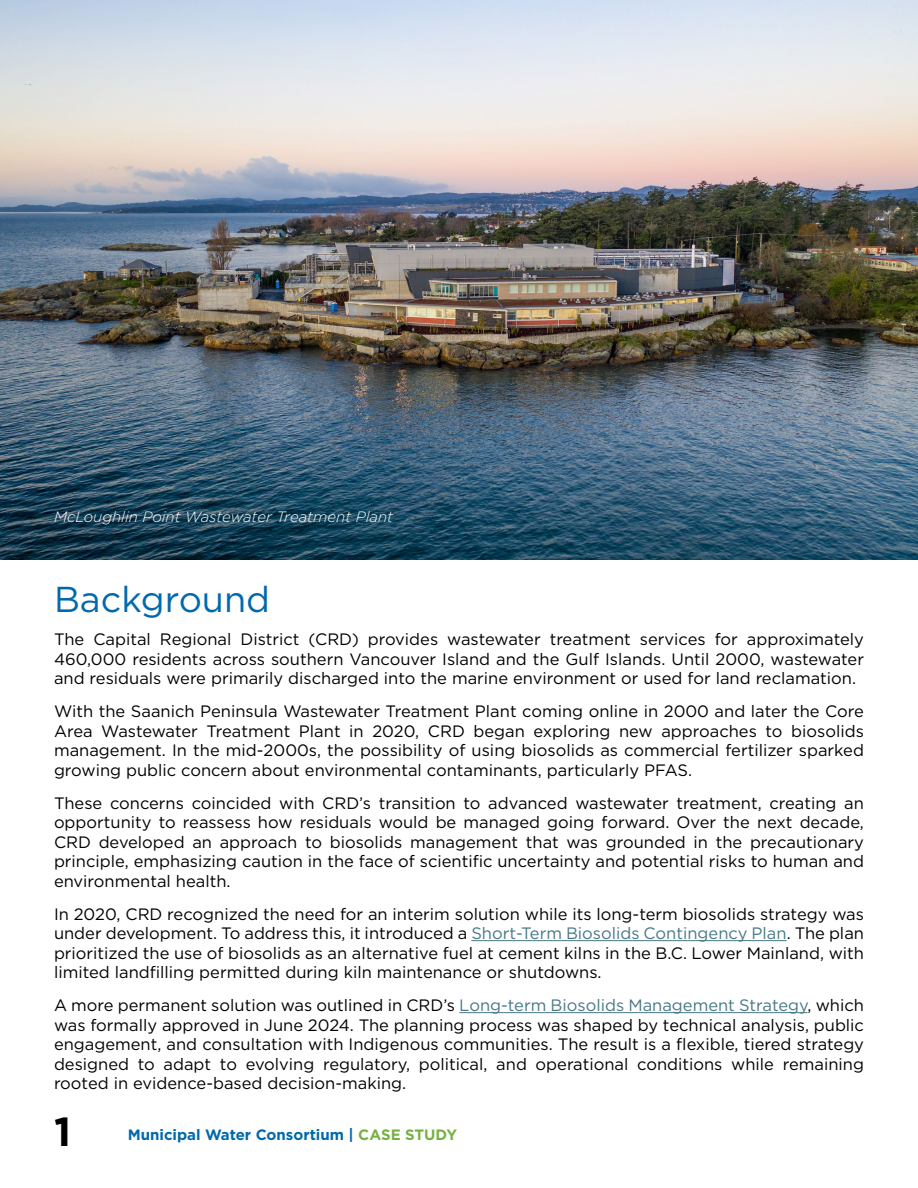
<style>
.page{position:relative;width:918px;height:1188px;background:#fff}
.page>*{position:absolute;margin:0;border:0;box-sizing:border-box;transform-origin:0 0}
.t1{font:700 40.5px "Gotham";color:#000}
.t2{font:36px "Gotham";color:#0069ad}
.t3{font:16.5px/19.5px "Gotham";color:#000;text-align:justify}
.t4{font:italic 300 15px "Gotham";color:#fff}
.t5{font:700 15px "Gotham";color:#0069ad}
.s1{color:#467886}
.s2{color:#76b243}
</style>
<div class="page">
<hr style="left:471px;top:940px;width:316px;height:1px;background:#467886">
<hr style="left:459px;top:1012px;width:349px;height:1px;background:#467886">
<img style="left:0;top:0;width:918px;height:559px">
<p class="t4" style="left:54px;top:508px;width:341px">McLoughlin Point Wastewater Treatment Plant</p>
<h2 class="t2" style="left:54px;top:576px;width:218px">Background</h2>
<p class="t3" style="left:54px;top:629px;width:812px">The Capital Regional District (CRD) provides wastewater treatment services for approximately 460,000 residents across southern Vancouver Island and the Gulf Islands. Until 2000, wastewater and residuals were primarily discharged into the marine environment or used for land reclamation.</p>
<p class="t3" style="left:54px;top:701px;width:812px">With the Saanich Peninsula Wastewater Treatment Plant coming online in 2000 and later the Core Area Wastewater Treatment Plant in 2020, CRD began exploring new approaches to biosolids management. In the mid-2000s, the possibility of using biosolids as commercial fertilizer sparked growing public concern about environmental contaminants, particularly PFAS.</p>
<p class="t3" style="left:54px;top:793px;width:812px">These concerns coincided with CRD’s transition to advanced wastewater treatment, creating an opportunity to reassess how residuals would be managed going forward. Over the next decade, CRD developed an approach to biosolids management that was grounded in the precautionary principle, emphasizing caution in the face of scientific uncertainty and potential risks to human and environmental health.</p>
<p class="t3" style="left:54px;top:904px;width:812px">In 2020, CRD recognized the need for an interim solution while its long-term biosolids strategy was under development. To address this, it introduced a <span class="s1">Short-Term Biosolids Contingency Plan</span>. The plan prioritized the use of biosolids as an alternative fuel at cement kilns in the B.C. Lower Mainland, with limited landfilling permitted during kiln maintenance or shutdowns.</p>
<p class="t3" style="left:54px;top:995px;width:812px">A more permanent solution was outlined in CRD’s <span class="s1">Long-term Biosolids Management Strategy</span>, which was formally approved in June 2024. The planning process was shaped by technical analysis, public engagement, and consultation with Indigenous communities. The result is a flexible, tiered strategy designed to adapt to evolving regulatory, political, and operational conditions while remaining rooted in evidence-based decision-making.</p>
<h1 class="t1" style="left:54px;top:1105px;width:19px">1</h1>
<p class="t5" style="left:128px;top:1125px;width:331px">Municipal Water Consortium | <span class="s2">CASE STUDY</span></p>
</div>
